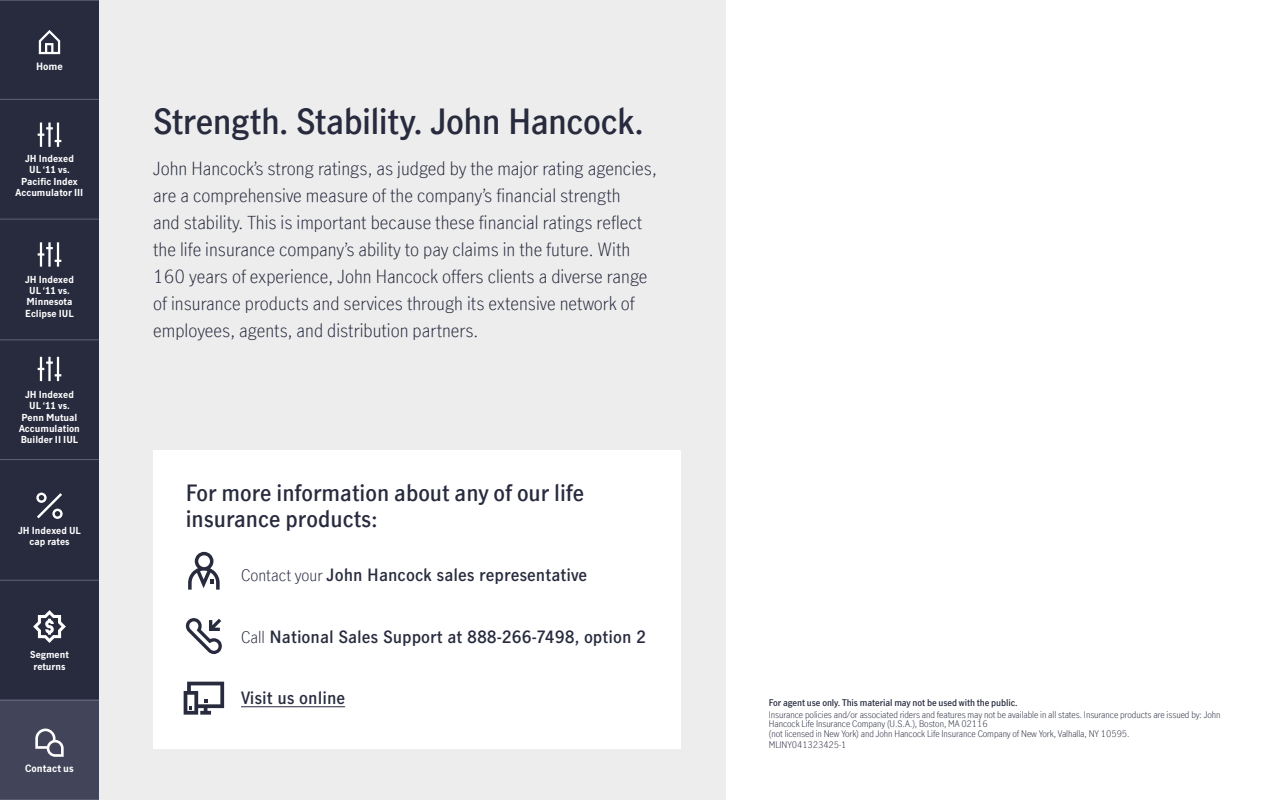
<style>
.page{position:relative;width:1280px;height:800px;background:#fff}
.page>*{position:absolute;margin:0;border:0;box-sizing:border-box;transform-origin:0 0}
.t1{font:600 34px "Manulife JH Sans Optimized";letter-spacing:-.02em;color:#282b3e}
.t2{font:600 22px/26.4px "Manulife JH Sans Optimized";color:#282b3e}
.t3{font:300 18px/27px "Manulife JH Sans Optimized";color:#282b3e}
.t4{font:600 16px "Manulife JH Sans";color:#282b3e}
.t5{font:700 9.9px "Manulife JH Sans Optimized";color:#fff}
.t6{font:700 9.4px/11.3px "Manulife JH Sans Optimized";color:#fff;text-align:center}
.t7{font:300 9px/9.5px "Manulife JH Sans Optimized";letter-spacing:-.01em;color:#282b3e}
.t8{font:600 9px "Manulife JH Sans Optimized";letter-spacing:-.01em;color:#282b3e}
.s1{font-family:"Manulife JH Sans Optimized";font-weight:300}
</style>
<div class="page">
<div style="left:0;top:0;width:99px;height:800px;background:#282b3e"></div>
<div style="left:0;top:699px;width:99px;height:101px;background:#424559"></div>
<div style="left:100px;top:0;width:626px;height:800px;background:#ededed"></div>
<div style="left:153px;top:450px;width:527px;height:298px;background:#fff"></div>
<svg style="left:188px;top:552px;width:32px;height:38px"></svg>
<svg style="left:185px;top:618px;width:37px;height:36px"></svg>
<hr style="left:241px;top:706px;width:104px;height:1px;background:#282b3e">
<svg style="left:184px;top:682px;width:40px;height:33px"></svg>
<hr style="left:0;top:99px;width:99px;height:1px;background:#5e6073">
<hr style="left:0;top:219px;width:99px;height:1px;background:#5e6073">
<hr style="left:0;top:0;width:99px;height:1px;background:#5e6073">
<hr style="left:0;top:340px;width:99px;height:1px;background:#5e6073">
<hr style="left:0;top:580px;width:99px;height:1px;background:#5e6073">
<hr style="left:0;top:700px;width:99px;height:1px;background:#5e6073">
<hr style="left:0;top:799px;width:99px;height:1px;background:#5e6073">
<svg style="left:39px;top:30px;width:21px;height:24px"></svg>
<hr style="left:0;top:459px;width:99px;height:1px;background:#5e6073">
<svg style="left:35px;top:729px;width:29px;height:28px"></svg>
<svg style="left:38px;top:357px;width:23px;height:24px"></svg>
<svg style="left:38px;top:242px;width:23px;height:25px"></svg>
<svg style="left:38px;top:123px;width:23px;height:24px"></svg>
<svg style="left:36px;top:493px;width:27px;height:26px"></svg>
<svg style="left:33px;top:610px;width:33px;height:33px"></svg>
<p class="t5" style="left:36px;top:59px;width:28px">Home</p>
<p class="t6" style="left:16px;top:152px;width:69px">JH Indexed<br>UL ‘11 vs.<br>Pacific Index<br>Accumulator III</p>
<p class="t6" style="left:25px;top:273px;width:50px">JH Indexed<br>UL ‘11 vs.<br>Minnesota<br>Eclipse IUL</p>
<p class="t6" style="left:19px;top:388px;width:62px">JH Indexed<br>UL ‘11 vs.<br>Penn Mutual<br>Accumulation<br>Builder II IUL</p>
<p class="t6" style="left:18px;top:524px;width:64px">JH Indexed UL cap rates</p>
<p class="t6" style="left:30px;top:649px;width:40px">Segment returns</p>
<p class="t5" style="left:25px;top:761px;width:50px">Contact us</p>
<h1 class="t1" style="left:153px;top:98px;width:492px">Strength. Stability. John Hancock.</h1>
<p class="t3" style="left:153px;top:154px;width:505px">John Hancock’s strong ratings, as judged by the major rating agencies, are a comprehensive measure of the company’s financial strength<br>and stability. This is important because these financial ratings reflect the life insurance company’s ability to pay claims in the future. With 160 years of experience, John Hancock offers clients a diverse range of insurance products and services through its extensive network of employees, agents, and distribution partners.</p>
<p class="t2" style="left:186px;top:479px;width:400px">For more information about any of our life insurance products:</p>
<p class="t4" style="left:241px;top:563px;width:348px"><span class="s1">Contact your</span> John Hancock sales representative</p>
<p class="t4" style="left:241px;top:625px;width:406px"><span class="s1">Call</span> National Sales Support at 888-266-7498, option 2</p>
<p class="t4" style="left:241px;top:686px;width:106px">Visit us online</p>
<p class="t8" style="left:769px;top:697px;width:250px">For agent use only. This material may not be used with the public.</p>
<p class="t7" style="left:769px;top:709px;width:453px">Insurance policies and/or associated riders and features may not be available in all states. Insurance products are issued by: John<br>Hancock Life Insurance Company (U.S.A.), Boston, MA 02116<br>(not licensed in New York) and John Hancock Life Insurance Company of New York, Valhalla, NY 10595.</p>
<p class="t7" style="left:769px;top:740px;width:79px">MLINY041323425-1</p>
</div>
